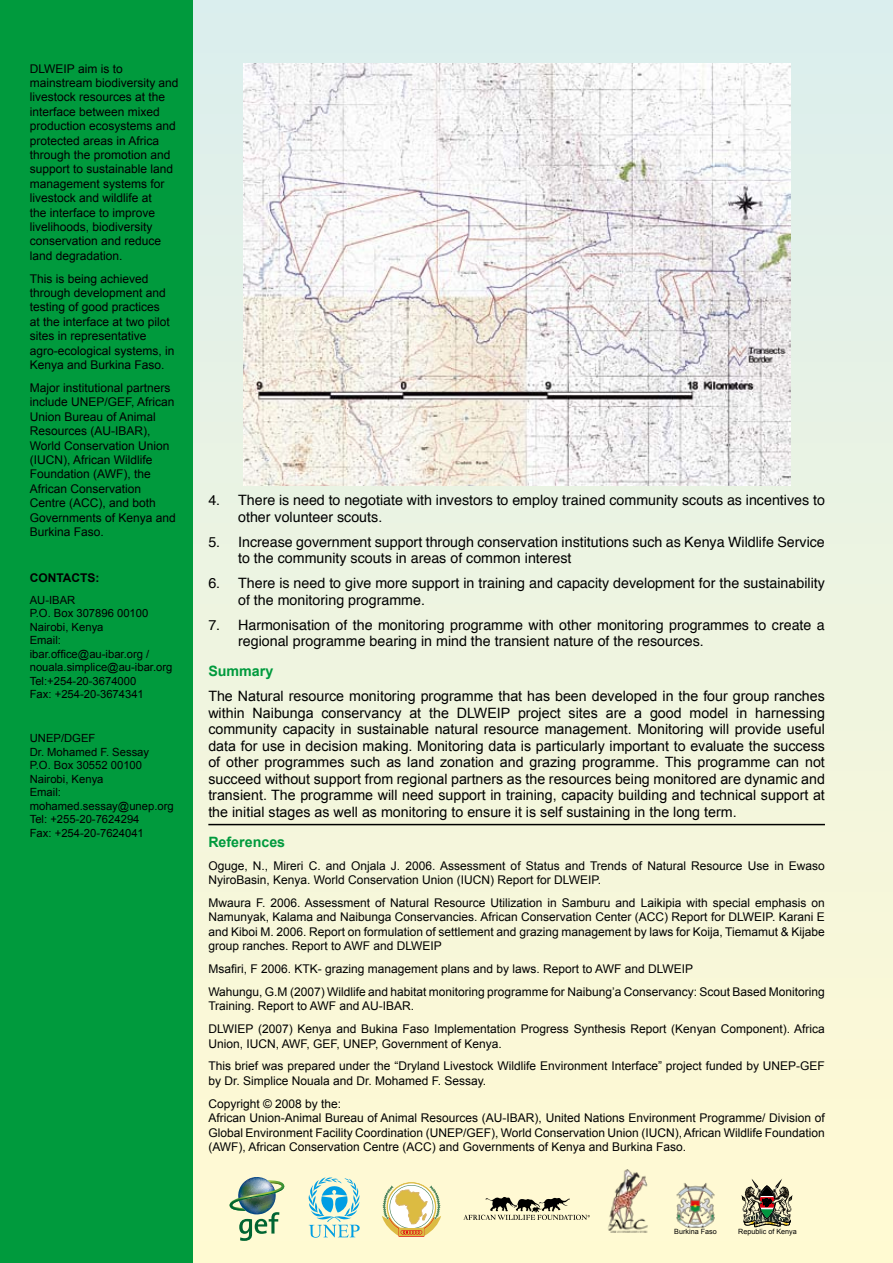
<style>
.page{position:relative;width:893px;height:1263px;background:#fff}
.page>*{position:absolute;margin:0;border:0;box-sizing:border-box;transform-origin:0 0}
.t1{font:14.25px/16.5px "Arial";color:#000;text-align:justify}
.t2{font:14.25px/16.5px "Helvetica";color:#000}
.t3{font:700 14.25px "Arial";color:#009a3d}
.t4{font:12px/14.4px "Arial";color:#000}
.t5{font:700 12px "Arial";color:#000}
.t6{font:11.25px/13.5px "Arial";color:#000}
.t7{font:7.2px "Arial";color:#000}
</style>
<div class="page">
<div style="left:0;top:0;width:193px;height:1263px;background:#009a3d"></div>
<div style="left:193px;top:0;width:700px;height:1263px;background:linear-gradient(to bottom,#dbeeee,#fffad2)"></div>
<hr style="left:208px;top:824px;width:617px;height:1px;background:#000">
<img style="left:230px;top:1177px;width:54px;height:64px">
<svg style="left:309px;top:1177px;width:51px;height:61px;background:#aedcd7"></svg>
<svg style="left:382px;top:1182px;width:59px;height:54px"></svg>
<svg style="left:463px;top:1197px;width:127px;height:23px;background:#beba9d"></svg>
<img style="left:605px;top:1170px;width:44px;height:64px">
<img style="left:674px;top:1181px;width:43px;height:47px">
<svg style="left:741px;top:1178px;width:52px;height:49px;background:#99937a"></svg>
<img style="left:244px;top:64px;width:546px;height:422px">
<p class="t4" style="left:30px;top:61px;width:150px">DLWEIP aim is to mainstream biodiversity and livestock resources at the interface between mixed production ecosystems and protected areas in Africa through the promotion and support to sustainable land management systems for livestock and wildlife at<br>the interface to improve livelihoods, biodiversity conservation and reduce land degradation.</p>
<p class="t4" style="left:30px;top:271px;width:146px">This is being achieved through development and testing of good practices<br>at the interface at two pilot sites in representative agro-ecological systems, in<br>Kenya and Burkina Faso.</p>
<p class="t4" style="left:30px;top:381px;width:148px">Major institutional partners include UNEP/GEF, African<br>Union Bureau of Animal<br>Resources (AU-IBAR),<br>World Conservation Union (IUCN), African Wildlife<br>Foundation (AWF), the<br>African Conservation<br>Centre (ACC), and both<br>Governments of Kenya and<br>Burkina Faso.</p>
<p class="t5" style="left:30px;top:570px;width:71px">CONTACTS:</p>
<p class="t6" style="left:30px;top:593px;width:144px">AU-IBAR<br>P.O. Box 307896 00100<br>Nairobi, Kenya<br>Email: ibar.office@au-ibar.org / nouala.simplice@au-ibar.org<br>Tel:+254-20-3674000<br>Fax: +254-20-3674341</p>
<p class="t6" style="left:30px;top:732px;width:145px">UNEP/DGEF<br>Dr. Mohamed F. Sessay<br>P.O. Box 30552 00100<br>Nairobi, Kenya<br>Email: mohamed.sessay@unep.org<br>Tel: +255-20-7624294<br>Fax: +254-20-7624041</p>
<p class="t2" style="left:238px;top:492px;width:588px;text-indent:-30px">4. There is need to negotiate with investors to employ trained community scouts as incentives to other volunteer scouts.</p>
<p class="t2" style="left:238px;top:533px;width:588px;text-indent:-30px">5. Increase government support through conservation institutions such as Kenya Wildlife Service to the community scouts in areas of common interest</p>
<p class="t2" style="left:238px;top:575px;width:588px;text-indent:-30px">6. There is need to give more support in training and capacity development for the sustainability of the monitoring programme.</p>
<p class="t2" style="left:238px;top:616px;width:588px;text-indent:-30px">7. Harmonisation of the monitoring programme with other monitoring programmes to create a regional programme bearing in mind the transient nature of the resources.</p>
<p class="t3" style="left:208px;top:662px;width:66px">Summary</p>
<p class="t1" style="left:208px;top:688px;width:618px">The Natural resource monitoring programme that has been developed in the four group ranches within Naibunga conservancy at the DLWEIP project sites are a good model in harnessing community capacity in sustainable natural resource management. Monitoring will provide useful data for use in decision making. Monitoring data is particularly important to evaluate the success of other programmes such as land zonation and grazing programme. This programme can not succeed without support from regional partners as the resources being monitored are dynamic and transient. The programme will need support in training, capacity building and technical support at the initial stages as well as monitoring to ensure it is self sustaining in the long term.</p>
<p class="t3" style="left:208px;top:832px;width:78px">References</p>
<p class="t4" style="left:208px;top:858px;width:618px">Oguge, N., Mireri C. and Onjala J. 2006. Assessment of Status and Trends of Natural Resource Use in Ewaso<br>NyiroBasin, Kenya. World Conservation Union (IUCN) Report for DLWEIP.</p>
<p class="t4" style="left:208px;top:895px;width:618px;text-align:justify">Mwaura F. 2006. Assessment of Natural Resource Utilization in Samburu and Laikipia with special emphasis on Namunyak, Kalama and Naibunga Conservancies. African Conservation Center (ACC) Report for DLWEIP. Karani E and Kiboi M. 2006. Report on formulation of settlement and grazing management by laws for Koija, Tiemamut &amp; Kijabe group ranches. Report to AWF and DLWEIP</p>
<p class="t4" style="left:208px;top:957px;width:618px;line-height:23px">Msafiri, F 2006. KTK- grazing management plans and by laws. Report to AWF and DLWEIP<br>Wahungu, G.M (2007) Wildlife and habitat monitoring programme for Naibung’a Conservancy: Scout Based Monitoring</p>
<p class="t4" style="left:208px;top:995px;width:618px;line-height:23px">Training. Report to AWF and AU-IBAR.<br>DLWIEP (2007) Kenya and Bukina Faso Implementation Progress Synthesis Report (Kenyan Component). Africa</p>
<p class="t4" style="left:208px;top:1032px;width:618px;line-height:23px">Union, IUCN, AWF, GEF, UNEP, Government of Kenya.<br>This brief was prepared under the “Dryland Livestock Wildlife Environment Interface” project funded by UNEP-GEF</p>
<p class="t4" style="left:208px;top:1069px;width:279px;line-height:23px">by Dr. Simplice Nouala and Dr. Mohamed F. Sessay.<br>Copyright © 2008 by the:</p>
<p class="t4" style="left:208px;top:1111px;width:618px;text-align:justify">African Union-Animal Bureau of Animal Resources (AU-IBAR), United Nations Environment Programme/ Division of Global Environment Facility Coordination (UNEP/GEF), World Conservation Union (IUCN), African Wildlife Foundation (AWF), African Conservation Centre (ACC) and Governments of Kenya and Burkina Faso.</p>
<p class="t7" style="left:674px;top:1226px;width:44px">Burkina Faso</p>
<p class="t7" style="left:738px;top:1226px;width:60px">Republic of Kenya</p>
</div>
